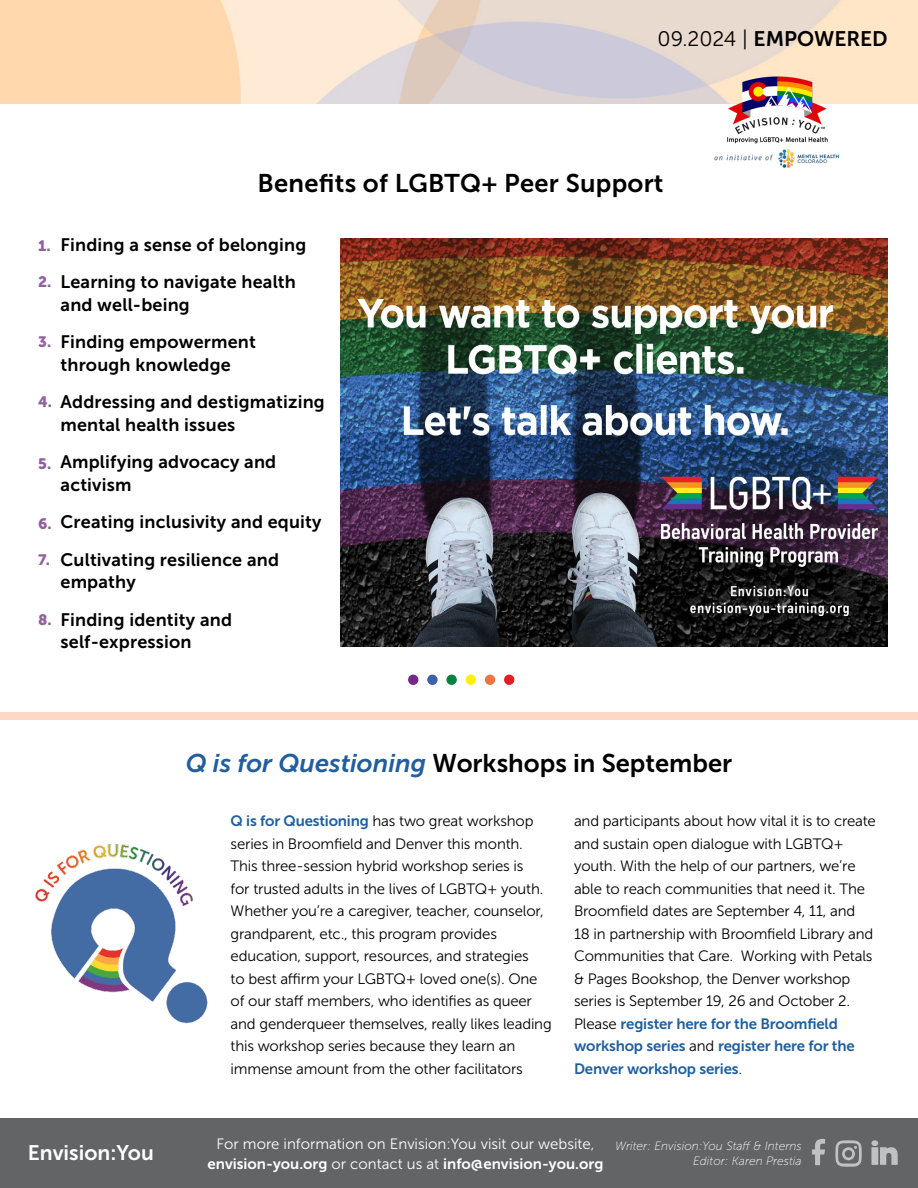
<style>
.page{position:relative;width:918px;height:1188px;background:#fff}
.page>*{position:absolute;margin:0;border:0;box-sizing:border-box;transform-origin:0 0}
.t1{font:25.5px "Museo Sans 700";color:#000}
.t2{font:21px "Museo Sans 700";color:#000}
.t3{font:21px "Museo Sans 700";color:#fff}
.t4{font:18px/37.5px "Museo Sans 700";letter-spacing:.01em;color:#000}
.t5{font:15px/22.5px "Museo Sans 300";letter-spacing:-.01em;color:#000}
.t6{font:15px/22.5px "Museo Sans 700";letter-spacing:-.01em;color:#215e9e}
.t7{font:15px "Museo Sans 700";color:#fff}
.t8{font:15px "Museo Sans 300";color:#fff}
.t9{font:15px "Museo Sans 900";color:#90629d}
.t10{font:italic 12px/15px "Museo Sans 100";color:#fff;text-align:right}
.s1{font-family:"Museo Sans 300"}
.s2{font-style:italic;color:#215e9e}
.s3{font-family:"Museo Sans 700";color:#215e9e}
.s4{font-family:"Museo Sans 300";color:#000}
</style>
<div class="page">
<img style="left:0;top:0;width:918px;height:104px">
<div style="left:0;top:713px;width:918px;height:7px;background:#fcd8c5"></div>
<div style="left:0;top:1119px;width:918px;height:69px;background:#636466"></div>
<div style="left:408px;top:675px;width:10px;height:10px;background:#722a82;border-radius:50%"></div>
<div style="left:427px;top:675px;width:11px;height:10px;background:#4160aa;border-radius:50%"></div>
<div style="left:446px;top:675px;width:11px;height:10px;background:#078141;border-radius:50%"></div>
<div style="left:466px;top:675px;width:10px;height:10px;background:#fff200;border-radius:50%"></div>
<div style="left:485px;top:675px;width:10px;height:10px;background:#f47440;border-radius:50%"></div>
<div style="left:504px;top:675px;width:10px;height:10px;background:#e11e25;border-radius:50%"></div>
<img style="left:340px;top:238px;width:548px;height:408px">
<img style="left:698px;top:69px;width:151px;height:99px">
<svg style="left:835px;top:1140px;width:27px;height:27px"></svg>
<svg style="left:812px;top:1139px;width:13px;height:26px"></svg>
<svg style="left:871px;top:1140px;width:27px;height:25px"></svg>
<img style="left:35px;top:844px;width:173px;height:180px">
<h2 class="t2" style="left:658px;top:27px;width:232px"><span class="s1">09.2024 |</span> EMPOWERED</h2>
<h1 class="t1" style="left:258px;top:169px;width:407px">Benefits of LGBTQ+ Peer Support</h1>
<p class="t9" style="left:38px;top:238px;width:14px">1.</p>
<p class="t9" style="left:38px;top:274px;width:15px">2.</p>
<p class="t9" style="left:38px;top:334px;width:15px">3.</p>
<p class="t9" style="left:38px;top:394px;width:16px">4.</p>
<p class="t9" style="left:38px;top:455px;width:15px">5.</p>
<p class="t9" style="left:38px;top:515px;width:15px">6.</p>
<p class="t9" style="left:38px;top:551px;width:14px">7.</p>
<p class="t9" style="left:38px;top:611px;width:15px">8.</p>
<p class="t4" style="left:61px;top:226px;width:247px">Finding a sense of belonging<br>Learning to navigate health</p>
<p class="t4" style="left:61px;top:286px;width:197px">and well-being<br>Finding empowerment</p>
<p class="t4" style="left:61px;top:346px;width:266px">through knowledge<br>Addressing and destigmatizing</p>
<p class="t4" style="left:61px;top:406px;width:217px">mental health issues<br>Amplifying advocacy and</p>
<p class="t4" style="left:61px;top:466px;width:263px">activism<br>Creating inclusivity and equity<br>Cultivating resilience and</p>
<p class="t4" style="left:61px;top:563px;width:173px">empathy<br>Finding identity and</p>
<p class="t4" style="left:61px;top:623px;width:133px">self-expression</p>
<h1 class="t1" style="left:186px;top:749px;width:548px"><span class="s2">Q is for Questioning</span> Workshops in September</h1>
<p class="t5" style="left:231px;top:810px;width:323px"><span class="s3">Q is for Questioning</span> has two great workshop series in Broomfield and Denver this month.<br>This three-session hybrid workshop series is<br>for trusted adults in the lives of LGBTQ+ youth.<br>Whether you’re a caregiver, teacher, counselor, grandparent, etc., this program provides education, support, resources, and strategies<br>to best affirm your LGBTQ+ loved one(s). One of our staff members, who identifies as queer and genderqueer themselves, really likes leading this workshop series because they learn an immense amount from the other facilitators</p>
<p class="t5" style="left:574px;top:810px;width:303px">and participants about how vital it is to create and sustain open dialogue with LGBTQ+ youth. With the help of our partners, we’re able to reach communities that need it. The Broomfield dates are September 4, 11, and<br>18 in partnership with Broomfield Library and Communities that Care. Working with Petals &amp; Pages Bookshop, the Denver workshop series is September 19, 26 and October 2.</p>
<p class="t6" style="left:574px;top:1012px;width:282px"><span class="s4">Please</span> register here for the Broomfield workshop series <span class="s4">and</span> register here for the<br>Denver workshop series<span class="s4">.</span></p>
<h2 class="t3" style="left:28px;top:1141px;width:128px">Envision:You</h2>
<p class="t8" style="left:217px;top:1136px;width:379px">For more information on Envision:You visit our website,</p>
<p class="t7" style="left:208px;top:1155px;width:397px">envision-you.org <span class="s1">or contact us at</span> info@envision-you.org</p>
<p class="t10" style="left:615px;top:1138px;width:188px">Writer: Envision:You Staff &amp; Interns<br>Editor: Karen Prestia</p>
</div>
